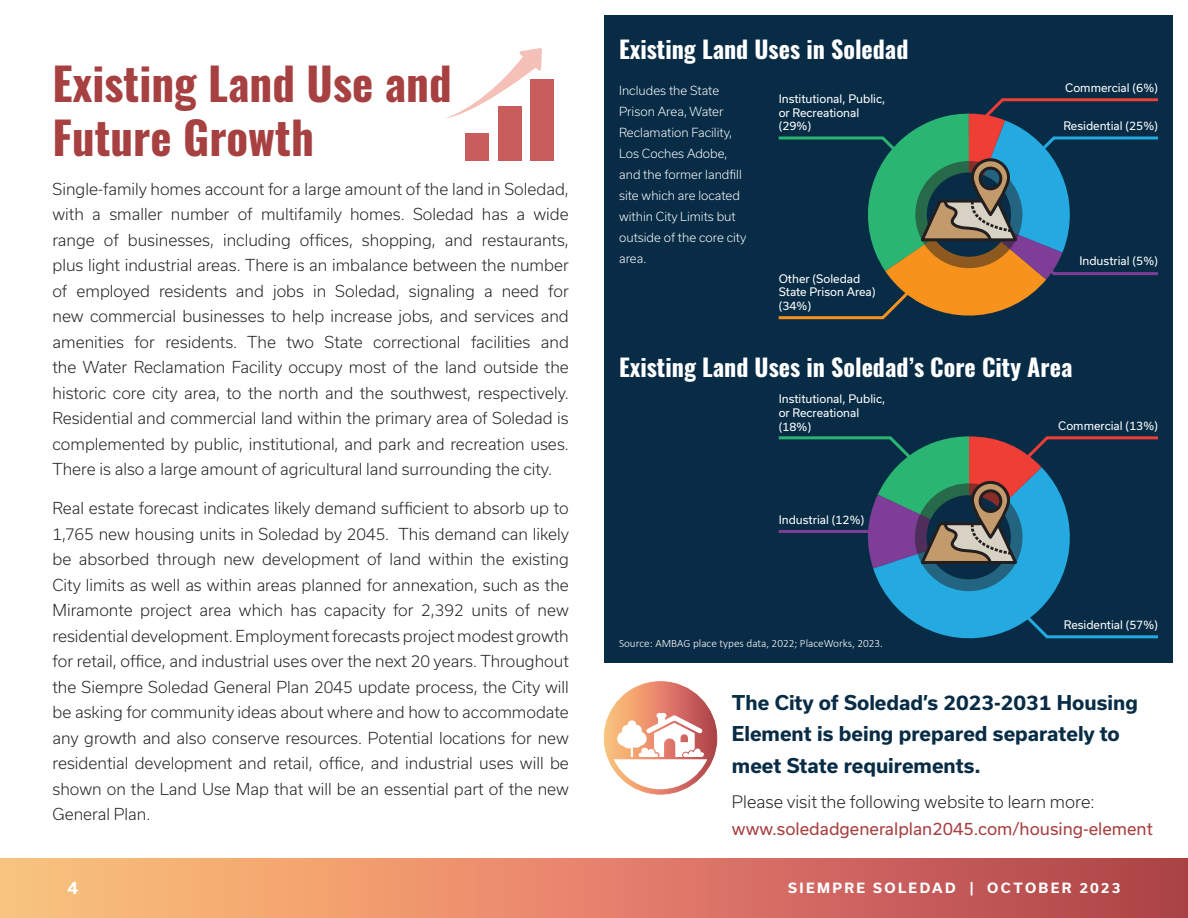
<style>
.page{position:relative;width:1188px;height:918px;background:#fff}
.page>*{position:absolute;margin:0;border:0;box-sizing:border-box;transform-origin:0 0}
.Main_Heading_1{font:700 45px/54px "Oswald";color:#a74041}
._2nd_Heading_Style{font:700 24px "Oswald";color:#fff}
.t1{font:700 19.5px/31.5px "Usual";color:#082c46}
.t2{font:16.5px "Usual";color:#a74041}
.t3{font:300 16.5px "Usual";color:#231f20}
.t4{font:700 16.5px "Usual";color:#fff}
.t5{font:300 15.75px/25.5px "Usual";color:#231f20;text-align:justify}
.t6{font:700 13.5px "Usual";letter-spacing:.18em;color:#fff}
._2nd_Heading_Style-2{font:300 12px/21px "Usual";color:#fff}
.t7{font:11.25px/13.5px "Usual";color:#fff}
.Source___Notes{font:300 11.25px "Calibri";color:#fff}
</style>
<div class="page">
<div style="left:0;top:859px;width:1188px;height:59px;background:linear-gradient(to right,#ffc580,#b63f4e)"></div>
<div style="left:604px;top:15px;width:569px;height:648px;background:#082c46"></div>
<div style="left:465px;top:134px;width:24px;height:27px;background:#c95d5d"></div>
<div style="left:498px;top:106px;width:24px;height:55px;background:#c95d5d"></div>
<div style="left:530px;top:79px;width:24px;height:82px;background:#c95d5d"></div>
<svg style="left:446px;top:48px;width:96px;height:70px"></svg>
<div style="left:604px;top:682px;width:113px;height:112px;background:linear-gradient(to right,#ffc780,#b63f4f);border-radius:56px"></div>
<svg style="left:614px;top:712px;width:93px;height:77px"></svg>
<div style="left:656px;top:713px;width:10px;height:5px;border:1px solid #fff;border-radius:2px"></div>
<svg style="left:778px;top:98px;width:380px;height:222px"></svg>
<svg style="left:778px;top:436px;width:380px;height:203px"></svg>
<p class="Main_Heading_1" style="left:52px;top:59px;width:401px">Existing Land Use and<br>Future Growth</p>
<p class="t5" style="left:52px;top:176px;width:518px">Single-family homes account for a large amount of the land in Soledad, with a smaller number of multifamily homes. Soledad has a wide range of businesses, including offices, shopping, and restaurants, plus light industrial areas. There is an imbalance between the number of employed residents and jobs in Soledad, signaling a need for new commercial businesses to help increase jobs, and services and amenities for residents. The two State correctional facilities and the Water Reclamation Facility occupy most of the land outside the historic core city area, to the north and the southwest, respectively.<br>Residential and commercial land within the primary area of Soledad is complemented by public, institutional, and park and recreation uses.<br>There is also a large amount of agricultural land surrounding the city.</p>
<p class="t5" style="left:52px;top:496px;width:518px">Real estate forecast indicates likely demand sufficient to absorb up to 1,765 new housing units in Soledad by 2045. This demand can likely be absorbed through new development of land within the existing City limits as well as within areas planned for annexation, such as the Miramonte project area which has capacity for 2,392 units of new residential development. Employment forecasts project modest growth for retail, office, and industrial uses over the next 20 years. Throughout the Siempre Soledad General Plan 2045 update process, the City will be asking for community ideas about where and how to accommodate any growth and also conserve resources. Potential locations for new residential development and retail, office, and industrial uses will be shown on the Land Use Map that will be an essential part of the new General Plan.</p>
<p class="_2nd_Heading_Style" style="left:619px;top:36px;width:291px">Existing Land Uses in Soledad</p>
<p class="_2nd_Heading_Style-2" style="left:619px;top:79px;width:129px">Includes the State<br>Prison Area, Water<br>Reclamation Facility,<br>Los Coches Adobe, and the former landfill site which are located within City Limits but outside of the core city area.</p>
<p class="t7" style="left:779px;top:92px;width:108px">Institutional, Public, or Recreational (29%)</p>
<p class="t7" style="left:779px;top:272px;width:99px">Other (Soledad<br>State Prison Area) (34%)</p>
<p class="t7" style="left:1065px;top:81px;width:94px">Commercial (6%)</p>
<p class="t7" style="left:1064px;top:119px;width:96px">Residential (25%)</p>
<p class="t7" style="left:1079px;top:254px;width:80px">Industrial (5%)</p>
<p class="_2nd_Heading_Style" style="left:619px;top:355px;width:455px">Existing Land Uses in Soledad’s Core City Area</p>
<p class="t7" style="left:779px;top:392px;width:108px">Institutional, Public, or Recreational (18%)</p>
<p class="t7" style="left:779px;top:513px;width:87px">Industrial (12%)</p>
<p class="Source___Notes" style="left:619px;top:636px;width:265px">Source: AMBAG place types data, 2022; PlaceWorks, 2023.</p>
<p class="t7" style="left:1058px;top:419px;width:101px">Commercial (13%)</p>
<p class="t7" style="left:1064px;top:618px;width:96px">Residential (57%)</p>
<p class="t1" style="left:732px;top:687px;width:407px">The City of Soledad’s 2023-2031 Housing<br>Element is being prepared separately to meet State requirements.</p>
<p class="t3" style="left:732px;top:792px;width:364px">Please visit the following website to learn more:</p>
<p class="t2" style="left:732px;top:819px;width:422px">www.soledadgeneralplan2045.com/housing-element</p>
<p class="t4" style="left:68px;top:879px;width:12px">4</p>
<p class="t6" style="left:788px;top:881px;width:334px">SIEMPRE SOLEDAD | OCTOBER 2023</p>
</div>
